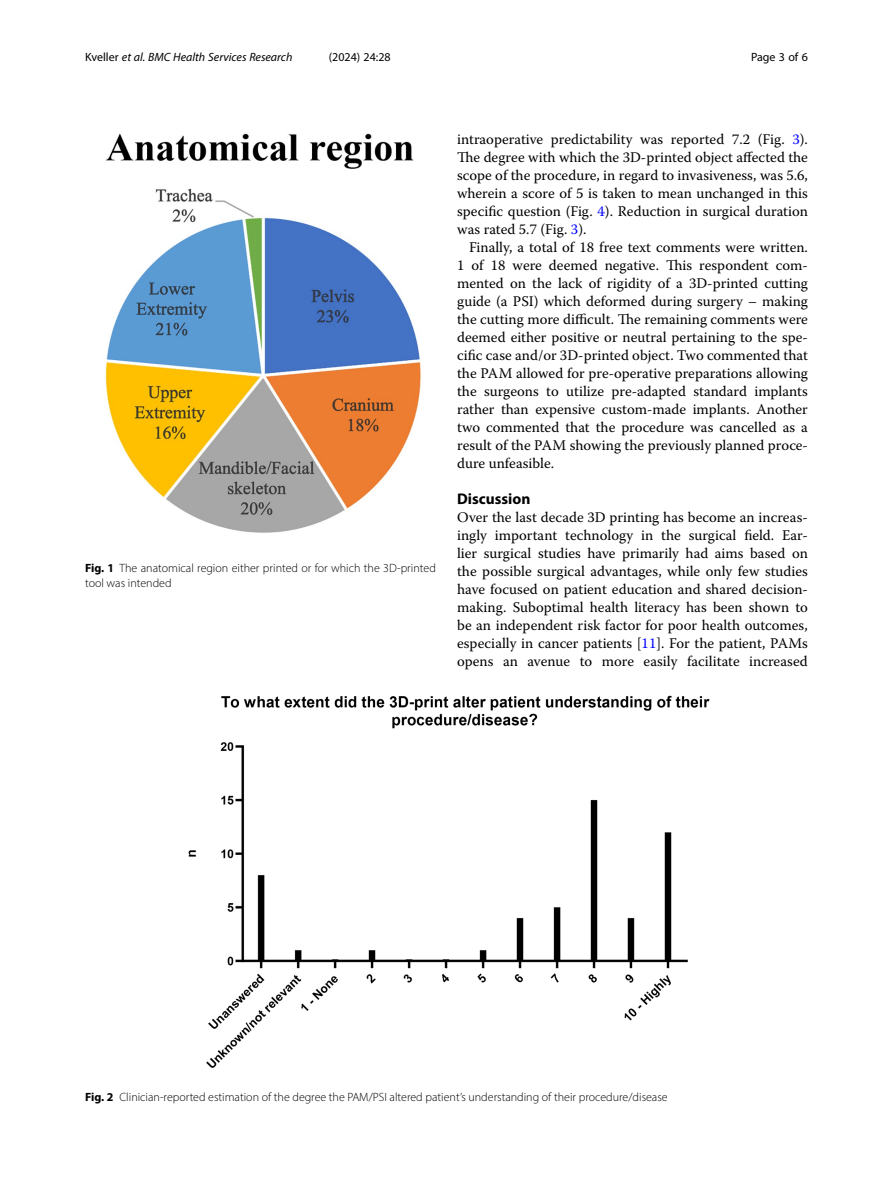
<style>
.page{position:relative;width:893px;height:1191px;background:#fff}
.page>*{position:absolute;margin:0;border:0;box-sizing:border-box;transform-origin:0 0}
.Head_1{font:700 15.45px "Myriad Pro";color:#000}
.Body_Text_Indent{font:14.7px/18px "Warnock Pro";color:#000;text-align:justify}
.Body_Text{font:14.7px/18px "Warnock Pro";color:#000;text-align:justify}
.Figure_Caption{font:300 12px/15px "Myriad Pro";color:#000}
.t1{font:italic 12px "Myriad Pro";color:#000}
.t2{font:12px "Myriad Pro";color:#000}
.s1{font-style:normal}
.s2{font-weight:700}
.s3{color:#00f}
</style>
<div class="page">
<img style="left:188px;top:695px;width:522px;height:373px">
<img style="left:105px;top:133px;width:316px;height:400px">
<p class="t1" style="left:85px;top:50px;width:209px"><span class="s1">Kveller</span> et al. BMC Health Services Research</p>
<p class="t2" style="left:329px;top:50px;width:63px">(2024) 24:28</p>
<p class="t2" style="left:751px;top:50px;width:58px">Page 3 of 6</p>
<p class="Figure_Caption" style="left:85px;top:560px;width:352px"><span class="s2">Fig. 1</span> The anatomical region either printed or for which the 3D-printed tool was intended</p>
<p class="Body_Text_Indent" style="left:457px;top:130px;width:352px">intraoperative predictability was reported 7.2 (Fig. <span class="s3">3</span>).<br>The degree with which the 3D-printed object affected the scope of the procedure, in regard to invasiveness, was 5.6, wherein a score of 5 is taken to mean unchanged in this specific question (Fig. <span class="s3">4</span>). Reduction in surgical duration was rated 5.7 (Fig. <span class="s3">3</span>).</p>
<p class="Body_Text_Indent" style="left:457px;top:238px;width:352px;text-indent:12px">Finally, a total of 18 free text comments were written.<br>1 of 18 were deemed negative. This respondent com&shy;mented on the lack of rigidity of a 3D-printed cutting guide (a PSI) which deformed during surgery – making the cutting more difficult. The remaining comments were deemed either positive or neutral pertaining to the spe&shy;cific case and/or 3D-printed object. Two commented that the PAM allowed for pre-operative preparations allowing the surgeons to utilize pre-adapted standard implants rather than expensive custom-made implants. Another two commented that the procedure was cancelled as a result of the PAM showing the previously planned proce&shy;dure unfeasible.</p>
<p class="Head_1" style="left:457px;top:489px;width:75px">Discussion</p>
<p class="Body_Text" style="left:457px;top:508px;width:352px">Over the last decade 3D printing has become an increas&shy;ingly important technology in the surgical field. Ear&shy;lier surgical studies have primarily had aims based on the possible surgical advantages, while only few studies have focused on patient education and shared decision&shy;making. Suboptimal health literacy has been shown to be an independent risk factor for poor health outcomes, especially in cancer patients [<span class="s3">11</span>]. For the patient, PAMs opens an avenue to more easily facilitate increased</p>
<p class="Figure_Caption" style="left:85px;top:1089px;width:584px"><span class="s2">Fig. 2</span> Clinician-reported estimation of the degree the PAM/PSI altered patient’s understanding of their procedure/disease</p>
</div>
